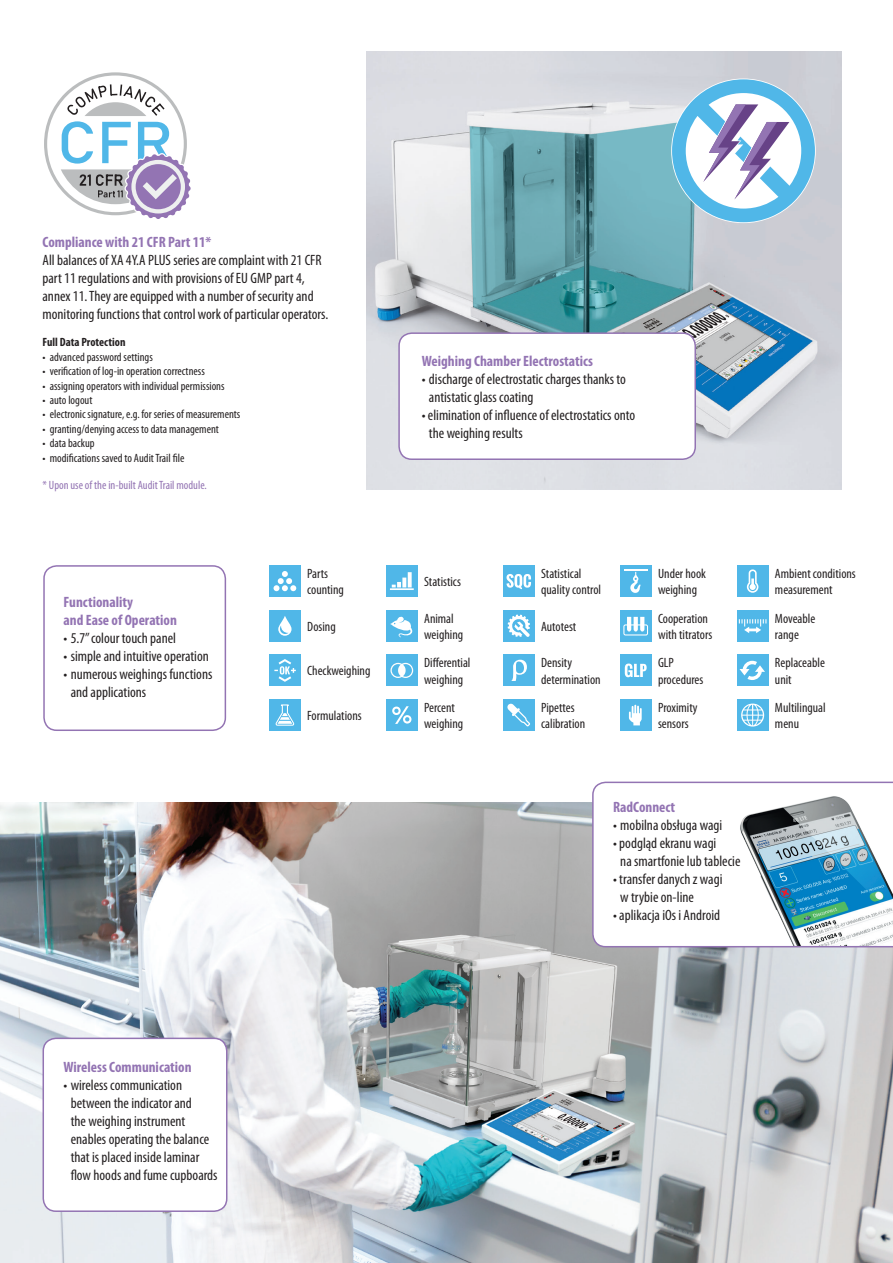
<style>
.page{position:relative;width:893px;height:1263px;background:#fff}
.page>*{position:absolute;margin:0;border:0;box-sizing:border-box;transform-origin:0 0}
.t1{font:condensed 15px/18px "Myriad Pro";color:#231f20}
.t2{font:700 condensed 15px/18px "Myriad Pro";color:#9374b3}
.t3{font:condensed 13.5px/16.2px "Myriad Pro";color:#231f20}
.t4{font:condensed 12px "Myriad Pro";color:#231f20}
.t5{font:condensed 12px "Myriad Pro";color:#9374b3}
.t6{font:700 condensed 12px "Myriad Pro";color:#231f20}
</style>
<div class="page">
<img style="left:366px;top:51px;width:476px;height:439px">
<img style="left:0;top:803px;width:893px;height:460px">
<div style="left:399px;top:333px;width:296px;height:126px;background:#fff;border-radius:13px"></div>
<div style="left:398px;top:332px;width:298px;height:128px;border:2px solid #9374b3;border-radius:13px"></div>
<svg style="left:672px;top:79px;width:143px;height:143px"></svg>
<svg style="left:44px;top:72px;width:147px;height:147px"></svg>
<div style="left:269px;top:565px;width:32px;height:32px;background:#50b7e8"></div>
<svg style="left:274px;top:571px;width:22px;height:20px"></svg>
<div style="left:386px;top:699px;width:32px;height:32px;background:#50b7e8"></div>
<svg style="left:392px;top:706px;width:19px;height:18px"></svg>
<div style="left:503px;top:699px;width:32px;height:32px;background:#50b7e8"></div>
<svg style="left:507px;top:703px;width:23px;height:23px"></svg>
<div style="left:737px;top:565px;width:32px;height:32px;background:#50b7e8"></div>
<svg style="left:747px;top:569px;width:11px;height:24px"></svg>
<div style="left:269px;top:610px;width:32px;height:32px;background:#50b7e8"></div>
<svg style="left:278px;top:616px;width:14px;height:20px"></svg>
<div style="left:386px;top:565px;width:32px;height:32px;background:#50b7e8"></div>
<hr style="left:390px;top:588px;width:24px;height:2px;background:#fff">
<svg style="left:392px;top:578px;width:14px;height:9px"></svg>
<svg style="left:408px;top:572px;width:4px;height:15px"></svg>
<div style="left:503px;top:565px;width:32px;height:32px;background:#50b7e8"></div>
<svg style="left:506px;top:574px;width:25px;height:15px"></svg>
<div style="left:620px;top:610px;width:32px;height:32px;background:#50b7e8"></div>
<svg style="left:623px;top:617px;width:25px;height:18px"></svg>
<div style="left:737px;top:610px;width:32px;height:32px;background:#50b7e8"></div>
<svg style="left:739px;top:619px;width:27px;height:14px"></svg>
<div style="left:269px;top:654px;width:32px;height:32px;background:#50b7e8"></div>
<svg style="left:274px;top:659px;width:22px;height:23px"></svg>
<div style="left:386px;top:610px;width:32px;height:32px;background:#50b7e8"></div>
<svg style="left:390px;top:616px;width:22px;height:21px"></svg>
<div style="left:503px;top:610px;width:32px;height:32px;background:#50b7e8"></div>
<svg style="left:508px;top:615px;width:22px;height:22px"></svg>
<div style="left:620px;top:654px;width:32px;height:32px;background:#50b7e8"></div>
<svg style="left:625px;top:663px;width:22px;height:14px"></svg>
<div style="left:737px;top:654px;width:32px;height:32px;background:#50b7e8"></div>
<svg style="left:739px;top:661px;width:26px;height:19px"></svg>
<div style="left:620px;top:699px;width:32px;height:32px;background:#50b7e8"></div>
<svg style="left:629px;top:705px;width:13px;height:20px"></svg>
<div style="left:269px;top:699px;width:32px;height:32px;background:#50b7e8"></div>
<svg style="left:276px;top:704px;width:18px;height:22px"></svg>
<div style="left:386px;top:654px;width:32px;height:32px;background:#50b7e8"></div>
<svg style="left:390px;top:663px;width:23px;height:15px"></svg>
<div style="left:503px;top:654px;width:32px;height:32px;background:#50b7e8"></div>
<svg style="left:511px;top:660px;width:16px;height:21px"></svg>
<div style="left:737px;top:699px;width:32px;height:32px;background:#50b7e8"></div>
<svg style="left:741px;top:703px;width:23px;height:23px"></svg>
<div style="left:620px;top:565px;width:32px;height:32px;background:#50b7e8"></div>
<svg style="left:630px;top:572px;width:11px;height:21px"></svg>
<hr style="left:624px;top:569px;width:24px;height:2px;background:#fff">
<svg style="left:592px;top:782px;width:301px;height:165px"></svg>
<div style="left:43px;top:565px;width:183px;height:166px;border:2px solid #9374b3;border-radius:13px"></div>
<div style="left:43px;top:1038px;width:184px;height:173px;background:#fff;border-radius:13px"></div>
<div style="left:43px;top:1037px;width:184px;height:175px;border:2px solid #9374b3;border-radius:13px"></div>
<p class="t2" style="left:43px;top:233px;width:170px">Compliance with 21 CFR Part 11*</p>
<p class="t1" style="left:43px;top:251px;width:287px">All balances of XA 4Y.A PLUS series are complaint with 21 CFR part 11 regulations and with provisions of EU GMP part 4, annex 11. They are equipped with a number of security and monitoring functions that control work of particular operators.</p>
<p class="t6" style="left:43px;top:335px;width:84px">Full Data Protection</p>
<p class="t4" style="left:43px;top:349px;width:112px">• advanced password settings</p>
<p class="t4" style="left:43px;top:364px;width:164px">• verification of log-in operation correctness</p>
<p class="t4" style="left:43px;top:378px;width:184px">• assigning operators with individual permissions</p>
<p class="t4" style="left:43px;top:393px;width:51px">• auto logout</p>
<p class="t4" style="left:43px;top:407px;width:199px">• electronic signature, e.g. for series of measurements</p>
<p class="t4" style="left:43px;top:421px;width:178px">• granting/denying access to data management</p>
<p class="t4" style="left:43px;top:436px;width:54px">• data backup</p>
<p class="t4" style="left:43px;top:450px;width:143px">• modifications saved to Audit Trail file</p>
<p class="t5" style="left:43px;top:477px;width:166px">* Upon use of the in-built Audit Trail module.</p>
<p class="t2" style="left:63px;top:593px;width:115px">Functionality<br>and Ease of Operation</p>
<p class="t1" style="left:63px;top:629px;width:114px">• 5.7” colour touch panel</p>
<p class="t1" style="left:63px;top:647px;width:147px">• simple and intuitive operation</p>
<p class="t1" style="left:71px;top:665px;width:143px;text-indent:-7px">• numerous weighings functions and applications</p>
<p class="t3" style="left:307px;top:565px;width:38px">Parts counting</p>
<p class="t3" style="left:307px;top:618px;width:30px">Dosing</p>
<p class="t3" style="left:307px;top:663px;width:65px">Checkweighing</p>
<p class="t3" style="left:307px;top:707px;width:56px">Formulations</p>
<p class="t2" style="left:422px;top:351px;width:173px">Weighing Chamber Electrostatics</p>
<p class="t1" style="left:429px;top:370px;width:199px;text-indent:-7px">• discharge of electrostatic charges thanks to antistatic glass coating</p>
<p class="t1" style="left:429px;top:406px;width:208px;text-indent:-7px">• elimination of influence of electrostatics onto the weighing results</p>
<p class="t3" style="left:424px;top:573px;width:38px">Statistics</p>
<p class="t3" style="left:541px;top:565px;width:62px">Statistical quality control</p>
<p class="t3" style="left:658px;top:565px;width:49px">Under hook weighing</p>
<p class="t3" style="left:775px;top:565px;width:82px">Ambient conditions measurement</p>
<p class="t3" style="left:424px;top:610px;width:41px">Animal weighing</p>
<p class="t3" style="left:541px;top:618px;width:37px">Autotest</p>
<p class="t3" style="left:658px;top:610px;width:56px">Cooperation with titrators</p>
<p class="t3" style="left:775px;top:610px;width:42px">Moveable range</p>
<p class="t3" style="left:424px;top:655px;width:48px">Differential weighing</p>
<p class="t3" style="left:541px;top:655px;width:61px">Density determination</p>
<p class="t3" style="left:424px;top:699px;width:41px">Percent weighing</p>
<p class="t3" style="left:541px;top:699px;width:46px">Pipettes calibration</p>
<p class="t3" style="left:658px;top:655px;width:47px">GLP procedures</p>
<p class="t3" style="left:775px;top:655px;width:51px">Replaceable unit</p>
<p class="t3" style="left:658px;top:699px;width:41px">Proximity sensors</p>
<p class="t3" style="left:775px;top:699px;width:52px">Multilingual menu</p>
<p class="t2" style="left:613px;top:798px;width:64px">RadConnect</p>
<p class="t1" style="left:613px;top:816px;width:111px">• mobilna obsługa wagi</p>
<p class="t1" style="left:620px;top:834px;width:122px;text-indent:-7px">• podgląd ekranu wagi<br>na smartfonie lub tablecie</p>
<p class="t1" style="left:620px;top:870px;width:104px;text-indent:-7px">• transfer danych z wagi w trybie on-line</p>
<p class="t1" style="left:613px;top:906px;width:109px">• aplikacja iOs i Android</p>
<p class="t2" style="left:63px;top:1058px;width:130px">Wireless Communication</p>
<p class="t1" style="left:71px;top:1076px;width:148px;text-indent:-7px">• wireless communication between the indicator and<br>the weighing instrument enables operating the balance that is placed inside laminar flow hoods and fume cupboards</p>
</div>
